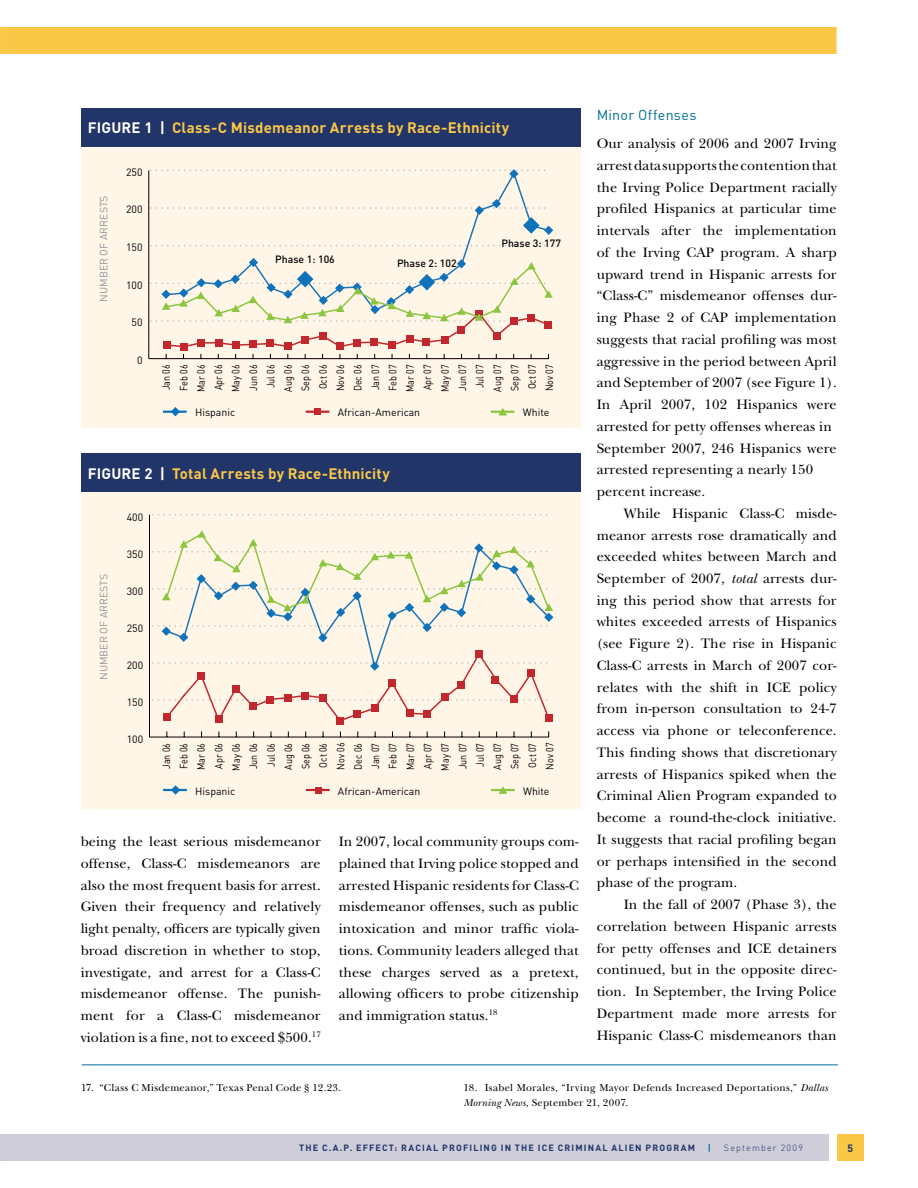
<style>
.page{position:relative;width:918px;height:1188px;background:#fff}
.page>*{position:absolute;margin:0;border:0;box-sizing:border-box;transform-origin:0 0}
.t1{font:17.25px "Myriad Pro";color:#000}
.t2{font:700 15px "DIN";letter-spacing:.015em;color:#fac747}
.t3{font:14.25px/21.8px "New Baskerville";letter-spacing:.01em;color:#000;text-align:justify}
.t4{font:14.25px "DIN";letter-spacing:.02em;color:#006d9b}
.t5{font:10.5px/17.4px "DIN";color:#010101;text-align:center;scale:.85 1}
.t6{font:10.5px/15px "New Baskerville";letter-spacing:.025em;color:#000}
.t7{font:10.5px "DIN";color:#010101}
.t8{font:10.5px "DIN";color:#939598}
.t9{font:500 10.5px "DIN";color:#010101}
.t10{font:700 10.5px "DIN";color:#213569}
.t11{font:700 9px "DIN";letter-spacing:.125em;color:#213569}
.t12{font:300 9px "DIN";letter-spacing:.13em;color:#213569}
.t13{font:700 9px "DIN";color:#006d9b}
.s1{color:#fff}
.s2{font-style:italic}
</style>
<div class="page">
<div style="left:837px;top:1134px;width:27px;height:27px;background:#fac747"></div>
<div style="left:0;top:1134px;width:829px;height:27px;background:#cecdd9"></div>
<div style="left:0;top:27px;width:837px;height:27px;background:#fac747"></div>
<hr style="left:82px;top:1065px;width:756px;height:1px;background:#006d9b">
<div style="left:81px;top:108px;width:499px;height:320px;background:#fff6e8"></div>
<hr style="left:149px;top:170px;width:1px;height:189px;background:#000">
<svg style="left:167px;top:178px;width:379px;height:80px"></svg>
<svg style="left:150px;top:169px;width:396px;height:9px"></svg>
<svg style="left:150px;top:199px;width:403px;height:36px"></svg>
<svg style="left:150px;top:258px;width:403px;height:101px"></svg>
<svg style="left:171px;top:407px;width:9px;height:9px"></svg>
<hr style="left:163px;top:411px;width:24px;height:2px;background:#1072ba">
<div style="left:315px;top:408px;width:6px;height:7px;background:#c1282e"></div>
<hr style="left:306px;top:411px;width:23px;height:2px;background:#c1282e">
<svg style="left:498px;top:408px;width:9px;height:8px"></svg>
<hr style="left:491px;top:411px;width:24px;height:2px;background:#8cc641">
<div style="left:81px;top:108px;width:499px;height:38px;background:#213569"></div>
<div style="left:81px;top:453px;width:499px;height:356px;background:#fff6e8"></div>
<hr style="left:149px;top:737px;width:400px;height:1px;background:#000">
<hr style="left:149px;top:515px;width:1px;height:222px;background:#000">
<svg style="left:152px;top:514px;width:396px;height:1px"></svg>
<div style="left:337px;top:717px;width:7px;height:7px;background:#c1282e"></div>
<div style="left:476px;top:651px;width:7px;height:7px;background:#c1282e"></div>
<div style="left:545px;top:714px;width:7px;height:7px;background:#c1282e"></div>
<svg style="left:152px;top:652px;width:398px;height:71px"></svg>
<svg style="left:152px;top:530px;width:401px;height:112px"></svg>
<svg style="left:171px;top:785px;width:9px;height:10px"></svg>
<hr style="left:163px;top:789px;width:24px;height:2px;background:#1072ba">
<div style="left:315px;top:787px;width:7px;height:6px;background:#c1282e"></div>
<hr style="left:306px;top:789px;width:24px;height:2px;background:#c1282e">
<svg style="left:499px;top:786px;width:8px;height:8px"></svg>
<hr style="left:491px;top:789px;width:24px;height:2px;background:#8cc641">
<div style="left:81px;top:454px;width:500px;height:38px;background:#213569"></div>
<p class="t2" style="left:88px;top:118px;width:423px"><span class="s1">Figure 1 |</span> Class-C M isdemeanor Arrests by Race-Ethnicity</p>
<p class="t8" style="left:97px;top:302px;width:108px;rotate:-90deg">NUMBER OF ARRESTS</p>
<p class="t7" style="left:126px;top:165px;width:18px">250</p>
<p class="t7" style="left:126px;top:203px;width:18px">200</p>
<p class="t7" style="left:126px;top:241px;width:18px">150</p>
<p class="t7" style="left:126px;top:278px;width:18px">100</p>
<p class="t7" style="left:132px;top:316px;width:12px">50</p>
<p class="t7" style="left:137px;top:354px;width:7px">0</p>
<p class="t9" style="left:275px;top:252px;width:61px">Phase 1: 106</p>
<p class="t9" style="left:397px;top:256px;width:61px">Phase 2: 102</p>
<p class="t9" style="left:501px;top:237px;width:61px">Phase 3: 177</p>
<p class="t5" style="left:157px;top:392px;width:34px;rotate:-90deg">Jan 06<br>Feb 06<br>Mar 06<br>Apr 06<br>May 06<br>Jun 06<br>Jul 06<br>Aug 06<br>Sep 06<br>Oct 06<br>Nov 06<br>Dec 06<br>Jan 07<br>Feb 07<br>Mar 07<br>Apr 07<br>May 07<br>Jun 07<br>Jul 07<br>Aug 07<br>Sep 07<br>Oct 07<br>Nov 07</p>
<p class="t7" style="left:195px;top:406px;width:42px">Hispanic</p>
<p class="t7" style="left:338px;top:406px;width:84px">African-American</p>
<p class="t7" style="left:523px;top:406px;width:28px">White</p>
<p class="t2" style="left:88px;top:464px;width:304px"><span class="s1">Figure 2 |</span> Total Arrests by Race-Ethnicity</p>
<p class="t7" style="left:127px;top:511px;width:18px">400</p>
<p class="t7" style="left:127px;top:548px;width:18px">350</p>
<p class="t8" style="left:97px;top:680px;width:108px;rotate:-90deg">NUMBER OF ARRESTS</p>
<p class="t7" style="left:127px;top:585px;width:18px">300</p>
<p class="t1" style="left:114px;top:609px;width:28px">250</p>
<p class="t7" style="left:127px;top:622px;width:18px">250</p>
<p class="t1" style="left:114px;top:653px;width:28px">200</p>
<p class="t7" style="left:127px;top:659px;width:18px">200</p>
<p class="t7" style="left:127px;top:696px;width:18px">150</p>
<p class="t1" style="left:114px;top:698px;width:28px">150</p>
<p class="t7" style="left:127px;top:733px;width:18px">100</p>
<p class="t5" style="left:157px;top:771px;width:34px;rotate:-90deg">Jan 06<br>Feb 06<br>Mar 06<br>Apr 06<br>May 06<br>Jun 06<br>Jul 06<br>Aug 06<br>Sep 06<br>Oct 06<br>Nov 06<br>Dec 06<br>Jan 07<br>Feb 07<br>Mar 07<br>Apr 07<br>May 07<br>Jun 07<br>Jul 07<br>Aug 07<br>Sep 07<br>Oct 07<br>Nov 07</p>
<p class="t7" style="left:195px;top:784px;width:42px">Hispanic</p>
<p class="t7" style="left:338px;top:784px;width:84px">African-American</p>
<p class="t7" style="left:523px;top:784px;width:28px">White</p>
<p class="t3" style="left:81px;top:831px;width:242px">being the least serious misdemeanor offense, Class-C misdemeanors are also the most frequent basis for arrest.<br>Given their frequency and relatively light penalty, officers are typically given broad discretion in whether to stop, investigate, and arrest for a Class-C misdemeanor offense. The punish&shy;ment for a Class-C misdemeanor violation is a fine, not to exceed $500.<sup>17</sup></p>
<p class="t3" style="left:339px;top:831px;width:242px">In 2007, local community groups com&shy;plained that Irving police stopped and arrested Hispanic residents for Class-C misdemeanor offenses, such as public intoxication and minor traffic viola&shy;tions. Community leaders alleged that these charges served as a pretext, allowing officers to probe citizenship and immigration status.<sup>18</sup></p>
<p class="t1" style="left:132px;top:832px;width:10px">0</p>
<p class="t1" style="left:114px;top:1010px;width:28px">400</p>
<p class="t4" style="left:597px;top:106px;width:101px">Minor Offenses</p>
<p class="t3" style="left:597px;top:133px;width:242px;text-align:left">Our analysis of 2006 and 2007 Irving arrest data supports the contention that the Irving Police Department racially profiled Hispanics at particular time intervals after the implementation of the Irving CAP program. A sharp upward trend in Hispanic arrests for “Class-C” misdemeanor offenses dur&shy;ing Phase 2 of CAP implementation suggests that racial profiling was most aggressive in the period between April and September of 2007 (see Figure 1).<br>In April 2007, 102 Hispanics were arrested for petty offenses whereas in September 2007, 246 Hispanics were arrested representing a nearly 150 percent increase.</p>
<p class="t3" style="left:597px;top:502px;width:242px;text-indent:27px">While Hispanic Class-C misde&shy;meanor arrests rose dramatically and exceeded whites between March and September of 2007, <span class="s2">total</span> arrests dur&shy;ing this period show that arrests for whites exceeded arrests of Hispanics (see Figure 2). The rise in Hispanic Class-C arrests in March of 2007 cor&shy;relates with the shift in ICE policy from in-person consultation to 24-7 access via phone or teleconference.<br>This finding shows that discretionary arrests of Hispanics spiked when the Criminal Alien Program expanded to become a round-the-clock initiative.<br>It suggests that racial profiling began or perhaps intensified in the second phase of the program.</p>
<p class="t3" style="left:597px;top:894px;width:242px;text-indent:27px">In the fall of 2007 (Phase 3), the correlation between Hispanic arrests for petty offenses and ICE detainers continued, but in the opposite direc&shy;tion. In September, the Irving Police Department made more arrests for Hispanic Class-C misdemeanors than</p>
<p class="t6" style="left:81px;top:1081px;width:262px">17. “Class C Misdemeanor,” Texas Penal Code § 12.23.</p>
<p class="t6" style="left:464px;top:1081px;width:366px">18. Isabel Morales, “Irving Mayor Defends Increased Deportations,” <span class="s2">Dallas<br>Morning News,</span> September 21, 2007.</p>
<p class="t1" style="left:114px;top:1085px;width:28px">300</p>
<p class="t11" style="left:299px;top:1142px;width:397px">The C.A.P. Effect: Racial Profiling in the ICE Criminal Alien Progra m</p>
<p class="t13" style="left:708px;top:1142px;width:5px">|</p>
<p class="t12" style="left:724px;top:1142px;width:81px">September 2009</p>
<p class="t10" style="left:848px;top:1141px;width:7px">5</p>
</div>
